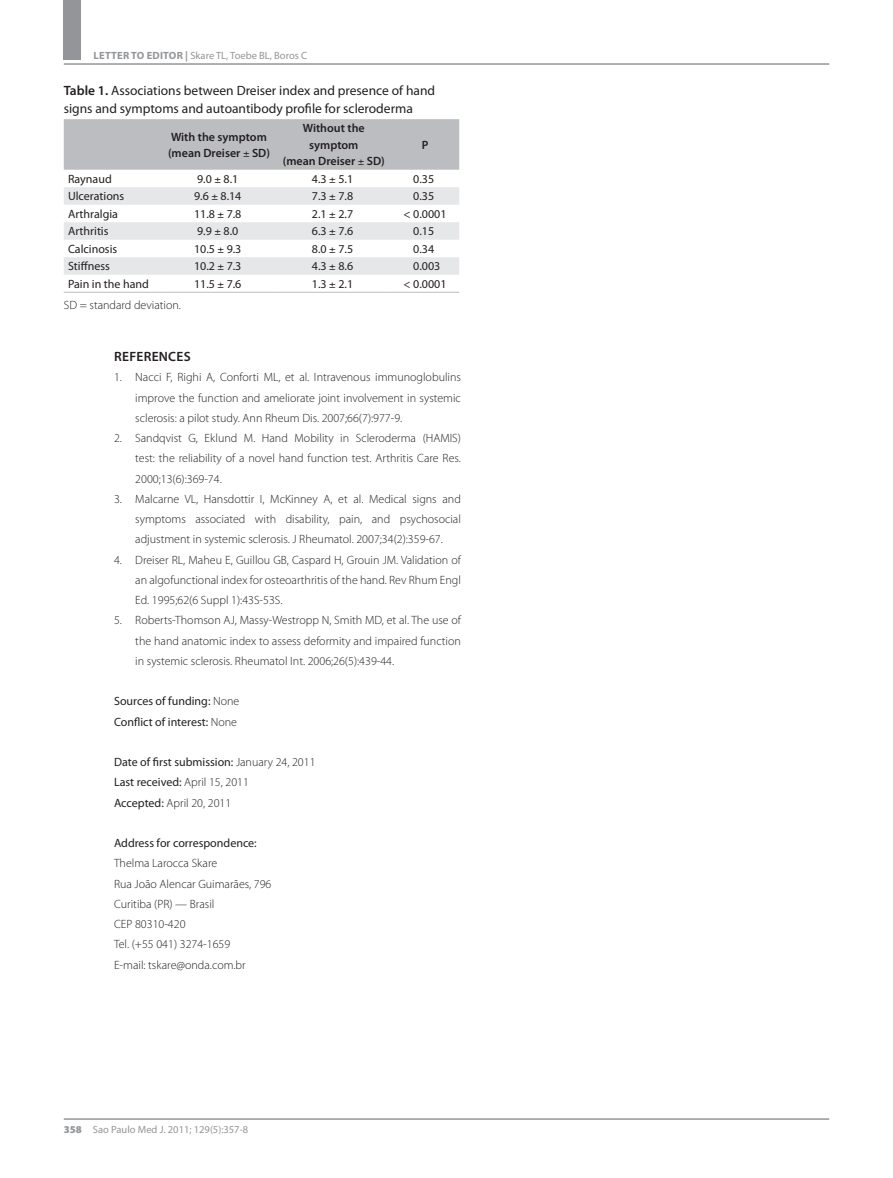
<style>
.page{position:relative;width:893px;height:1178px;background:#fff}
.page>*{position:absolute;margin:0;border:0;box-sizing:border-box;transform-origin:0 0}
._17_table_figure_tit{font:13.5px/18px "Myriad Pro";color:#231f20}
._14_sub1{font:600 13.5px "Myriad Pro";letter-spacing:.02em;color:#231f20}
._22_referencias{font:300 12px/20.2px "Myriad Pro";color:#231f20;text-align:justify}
._19_tabela_texto{font:12px "Myriad Pro";color:#231f20}
._22_referencias-2{font:12px "Myriad Pro";color:#231f20}
._18_tabela_primeira{font:600 12px/16.5px "Myriad Pro";color:#231f20;text-align:center}
._20_figura_tabela_le{font:300 12px "Myriad Pro";color:#231f20}
._24_cabeçalho_autor{font:10.5px "Myriad Pro";color:#939598}
.s1{font-weight:700}
.s2{font-weight:600}
.s3{font-weight:300}
.s4{font-weight:400}
.s5{font-weight:900}
</style>
<div class="page">
<div style="left:64px;top:0;width:17px;height:59px;background:#939598"></div>
<hr style="left:64px;top:63px;width:765px;height:2px;background:#939598">
<hr style="left:64px;top:1118px;width:765px;height:2px;background:#939598">
<hr style="left:64px;top:292px;width:98px;height:1px;background:#bcbdc0">
<hr style="left:162px;top:292px;width:114px;height:1px;background:#bcbdc0">
<hr style="left:276px;top:292px;width:115px;height:1px;background:#bcbdc0">
<hr style="left:391px;top:292px;width:68px;height:1px;background:#bcbdc0">
<div style="left:64px;top:119px;width:395px;height:51px;background:#bcbdc0"></div>
<svg style="left:64px;top:187px;width:395px;height:88px"></svg>
<p class="_24_cabeçalho_autor" style="left:94px;top:50px;width:215px"><span class="s1">LETTER TO EDITOR |</span> Skare TL, Toebe BL, Boros C</p>
<p class="_17_table_figure_tit" style="left:64px;top:82px;width:373px"><span class="s2">Table 1.</span> Associations between Dreiser index and presence of hand signs and symptoms and autoantibody profile for scleroderma</p>
<p class="_18_tabela_primeira" style="left:171px;top:129px;width:97px">With the symptom</p>
<p class="_18_tabela_primeira" style="left:168px;top:145px;width:103px">(mean Dreiser SD)</p>
<p class="_18_tabela_primeira" style="left:303px;top:120px;width:63px">Without the symptom</p>
<p class="_18_tabela_primeira" style="left:283px;top:153px;width:103px">(mean Dreiser SD)</p>
<p class="_18_tabela_primeira" style="left:422px;top:137px;width:8px">P</p>
<p class="_19_tabela_texto" style="left:68px;top:172px;width:45px">Raynaud</p>
<p class="_19_tabela_texto" style="left:197px;top:172px;width:43px">9.0 8.1</p>
<p class="_19_tabela_texto" style="left:312px;top:172px;width:43px">4.3 5.1</p>
<p class="_19_tabela_texto" style="left:413px;top:172px;width:22px">0.35</p>
<p class="_19_tabela_texto" style="left:68px;top:190px;width:58px">Ulcerations</p>
<p class="_19_tabela_texto" style="left:194px;top:190px;width:49px">9.6 8.14</p>
<p class="_19_tabela_texto" style="left:312px;top:190px;width:43px">7.3 7.8</p>
<p class="_19_tabela_texto" style="left:413px;top:190px;width:22px">0.35</p>
<p class="_19_tabela_texto" style="left:68px;top:207px;width:51px">Arthralgia</p>
<p class="_19_tabela_texto" style="left:194px;top:207px;width:49px">11.8 7.8</p>
<p class="_19_tabela_texto" style="left:312px;top:207px;width:43px">2.1 2.7</p>
<p class="_19_tabela_texto" style="left:404px;top:207px;width:44px">&lt; 0.0001</p>
<p class="_19_tabela_texto" style="left:68px;top:225px;width:42px">Arthritis</p>
<p class="_19_tabela_texto" style="left:197px;top:225px;width:43px">9.9 8.0</p>
<p class="_19_tabela_texto" style="left:312px;top:225px;width:43px">6.3 7.6</p>
<p class="_19_tabela_texto" style="left:413px;top:225px;width:22px">0.15</p>
<p class="_19_tabela_texto" style="left:68px;top:242px;width:51px">Calcinosis</p>
<p class="_19_tabela_texto" style="left:194px;top:242px;width:49px">10.5 9.3</p>
<p class="_19_tabela_texto" style="left:312px;top:242px;width:43px">8.0 7.5</p>
<p class="_19_tabela_texto" style="left:413px;top:242px;width:22px">0.34</p>
<p class="_19_tabela_texto" style="left:68px;top:260px;width:43px">Stiffness</p>
<p class="_19_tabela_texto" style="left:194px;top:260px;width:49px">10.2 7.3</p>
<p class="_19_tabela_texto" style="left:312px;top:260px;width:43px">4.3 8.6</p>
<p class="_19_tabela_texto" style="left:413px;top:260px;width:29px">0.003</p>
<p class="_19_tabela_texto" style="left:68px;top:277px;width:82px">Pain in the hand</p>
<p class="_19_tabela_texto" style="left:194px;top:277px;width:49px">11.5 7.6</p>
<p class="_19_tabela_texto" style="left:312px;top:277px;width:43px">1.3 2.1</p>
<p class="_19_tabela_texto" style="left:404px;top:277px;width:44px">&lt; 0.0001</p>
<p class="_20_figura_tabela_le" style="left:64px;top:299px;width:119px">SD = standard deviation.</p>
<p class="_14_sub1" style="left:114px;top:349px;width:78px">REFERENCES</p>
<p class="_22_referencias" style="left:135px;top:367px;width:327px;text-indent:-21px">1. Nacci F, Righi A, Conforti ML, et al. Intravenous immunoglobulins improve the function and ameliorate joint involvement in systemic sclerosis: a pilot study. Ann Rheum Dis. 2007;66(7):977-9.</p>
<p class="_22_referencias" style="left:135px;top:428px;width:327px;text-indent:-21px">2. Sandqvist G, Eklund M. Hand Mobility in Scleroderma (HAMIS) test: the reliability of a novel hand function test. Arthritis Care Res.<br>2000;13(6):369-74.</p>
<p class="_22_referencias" style="left:135px;top:489px;width:327px;text-indent:-21px">3. Malcarne VL, Hansdottir I, McKinney A, et al. Medical signs and symptoms associated with disability, pain, and psychosocial adjustment in systemic sclerosis. J Rheumatol. 2007;34(2):359-67.</p>
<p class="_22_referencias" style="left:135px;top:550px;width:327px;text-indent:-21px">4. Dreiser RL, Maheu E, Guillou GB, Caspard H, Grouin JM. Validation of an algofunctional index for osteoarthritis of the hand. Rev Rhum Engl Ed. 1995;62(6 Suppl 1):43S-53S.</p>
<p class="_22_referencias" style="left:135px;top:610px;width:327px;text-indent:-21px">5. Roberts-Thomson AJ, Massy-Westropp N, Smith MD, et al. The use of the hand anatomic index to assess deformity and impaired function in systemic sclerosis. Rheumatol Int. 2006;26(5):439-44.</p>
<p class="_22_referencias-2" style="left:114px;top:695px;width:127px">Sources of funding: <span class="s3">None</span></p>
<p class="_22_referencias-2" style="left:114px;top:715px;width:125px">Conflict of interest: <span class="s3">None</span></p>
<p class="_22_referencias-2" style="left:114px;top:755px;width:203px">Date of first submission: <span class="s3">January 24, 2011</span></p>
<p class="_22_referencias-2" style="left:114px;top:776px;width:136px">Last received: <span class="s3">April 15, 2011</span></p>
<p class="_22_referencias" style="left:114px;top:793px;width:119px"><span class="s4">Accepted:</span> April 20, 2011</p>
<p class="_22_referencias-2" style="left:114px;top:836px;width:144px">Address for correspondence:</p>
<p class="_22_referencias" style="left:114px;top:853px;width:105px">Thelma Larocca Skare</p>
<p class="_22_referencias" style="left:114px;top:874px;width:159px">Rua João Alencar Guimarães, 796</p>
<p class="_22_referencias" style="left:114px;top:894px;width:102px">Curitiba (PR) — Brasil</p>
<p class="_22_referencias" style="left:114px;top:914px;width:73px">CEP 80310-420</p>
<p class="_22_referencias" style="left:114px;top:934px;width:118px">Tel. (+55 041) 3274-1659</p>
<p class="_22_referencias" style="left:114px;top:955px;width:133px">E-mail: tskare@onda.com.br</p>
<p class="_24_cabeçalho_autor" style="left:64px;top:1124px;width:186px"><span class="s5">358</span> Sao Paulo Med J. 2011; 129(5):357-8</p>
</div>
